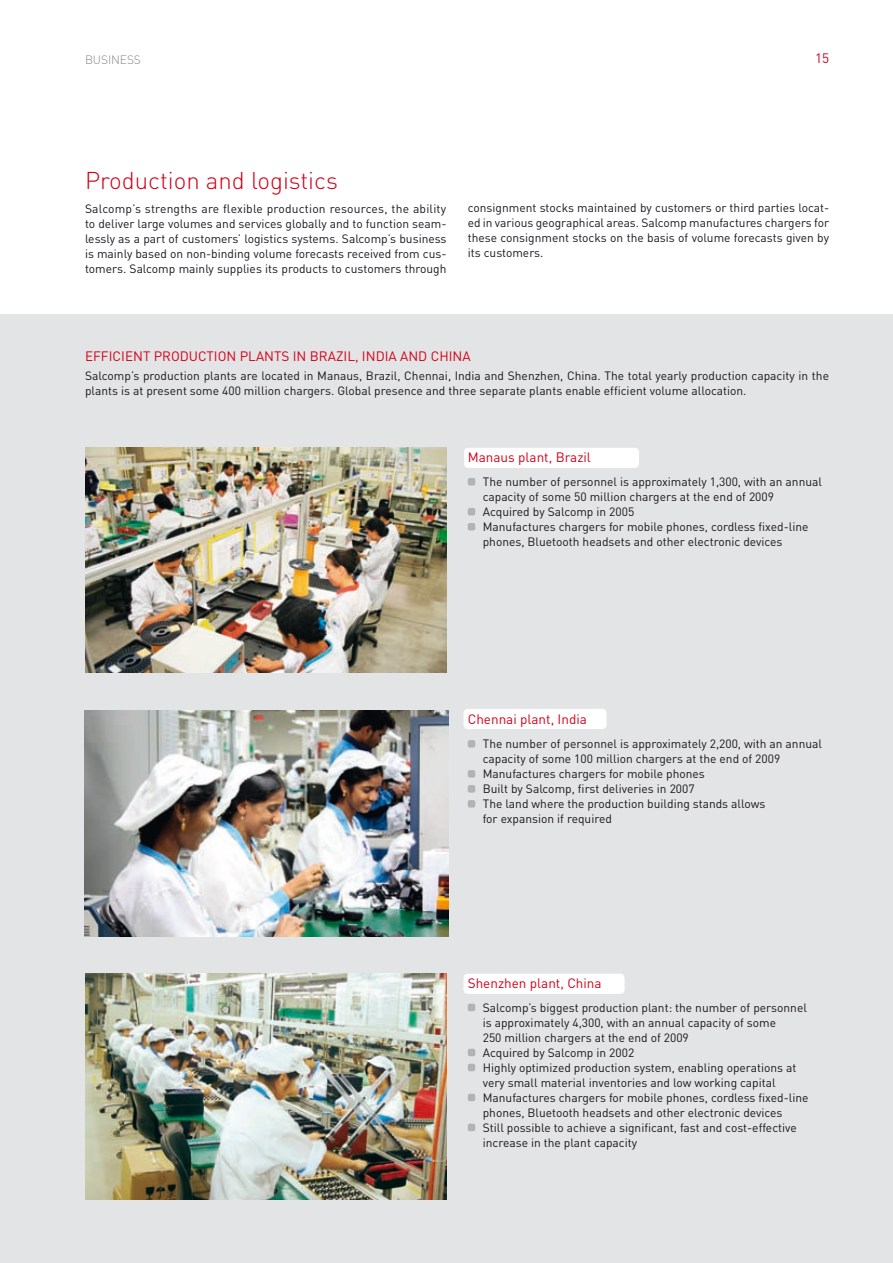
<style>
.page{position:relative;width:893px;height:1263px;background:#fff}
.page>*{position:absolute;margin:0;border:0;box-sizing:border-box;transform-origin:0 0}
.t1{font:300 24px "DIN";color:#d20019}
.t2{font:13.5px "DIN";color:#d20019}
.t3{font:12px/15px "DIN";color:#1a171c}
.t4{font:300 12px "DIN";color:#87888a}
</style>
<div class="page">
<div style="left:0;top:315px;width:893px;height:948px;background:#e3e4e5"></div>
<img style="left:85px;top:710px;width:363px;height:226px">
<img style="left:85px;top:448px;width:361px;height:224px">
<img style="left:85px;top:973px;width:361px;height:226px">
<div style="left:464px;top:448px;width:175px;height:20px;background:#fff;border-radius:4px"></div>
<div style="left:463px;top:709px;width:143px;height:20px;background:#fff;border-radius:4px"></div>
<div style="left:463px;top:974px;width:162px;height:20px;background:#fff;border-radius:4px"></div>
<div style="left:468px;top:478px;width:7px;height:7px;background:#b1b3b4;border-radius:2px"></div>
<div style="left:468px;top:508px;width:7px;height:7px;background:#b1b3b4;border-radius:2px"></div>
<div style="left:468px;top:523px;width:7px;height:7px;background:#b1b3b4;border-radius:2px"></div>
<div style="left:468px;top:1004px;width:7px;height:7px;background:#b1b3b4;border-radius:2px"></div>
<div style="left:468px;top:1049px;width:7px;height:7px;background:#b1b3b4;border-radius:2px"></div>
<div style="left:468px;top:1064px;width:7px;height:7px;background:#b1b3b4;border-radius:2px"></div>
<div style="left:468px;top:1094px;width:7px;height:7px;background:#b1b3b4;border-radius:2px"></div>
<div style="left:468px;top:1124px;width:7px;height:7px;background:#b1b3b4;border-radius:2px"></div>
<div style="left:468px;top:740px;width:7px;height:8px;background:#b1b3b4;border-radius:2px"></div>
<div style="left:468px;top:770px;width:7px;height:8px;background:#b1b3b4;border-radius:2px"></div>
<div style="left:468px;top:785px;width:7px;height:8px;background:#b1b3b4;border-radius:2px"></div>
<div style="left:468px;top:800px;width:7px;height:8px;background:#b1b3b4;border-radius:2px"></div>
<p class="t4" style="left:85px;top:52px;width:50px">busi ness</p>
<p class="t2" style="left:815px;top:49px;width:16px">15</p>
<h1 class="t1" style="left:85px;top:166px;width:254px">Production and logistics</h1>
<p class="t3" style="left:85px;top:201px;width:363px;text-align:justify">Salcomp’s strengths are flexible production resources, the ability to deliver large volumes and services globally and to function seam&shy;lessly as a part of customers’ logistics systems. Salcomp’s business is mainly based on non-binding volume forecasts received from cus&shy;tomers. Salcomp mainly supplies its products to customers through</p>
<p class="t3" style="left:468px;top:200px;width:363px;text-align:justify">consignment stocks maintained by customers or third parties locat&shy;ed in various geographical areas. Salcomp manufactures chargers for these consignment stocks on the basis of volume forecasts given by its customers.</p>
<p class="t2" style="left:85px;top:348px;width:387px">EFFICIENT PRODUCTION PLANTS IN BRAZIL, INDIA AND CH INA</p>
<p class="t3" style="left:85px;top:368px;width:745px">Salcomp’s production plants are located in Manaus, Brazil, Chennai, India and Shenzhen, China. The total yearly production capacity in the plants is at present some 400 million chargers. Global presence and three separate plants enable efficient volume allocation.</p>
<p class="t2" style="left:468px;top:449px;width:125px">Manaus plant, Brazil</p>
<p class="t3" style="left:483px;top:474px;width:341px">The number of personnel is approximately 1,300, with an annual capacity of some 50 million chargers at the end of 2009<br>Acquired by Salcomp in 2005<br>Manufactures chargers for mobile phones, cordless fixed-line phones, Bluetooth headsets and other electronic devices</p>
<p class="t2" style="left:468px;top:711px;width:121px">Chennai plant, India</p>
<p class="t3" style="left:483px;top:736px;width:341px">The number of personnel is approximately 2,200, with an annual capacity of some 100 million chargers at the end of 2009<br>Manufactures chargers for mobile phones<br>Built by Salcomp, first deliveries in 2007<br>The land where the production building stands allows<br>for expansion if required</p>
<p class="t2" style="left:468px;top:975px;width:135px">Shenzhen plant, China</p>
<p class="t3" style="left:483px;top:999px;width:326px">Salcomp’s biggest production plant: the number of personnel</p>
<p class="t3" style="left:483px;top:1014px;width:295px">is approximately 4,300, with an annual capacity of some</p>
<p class="t3" style="left:483px;top:1029px;width:208px">250 million chargers at the end of 2009</p>
<p class="t3" style="left:483px;top:1044px;width:153px">Acquired by Salcomp in 2002</p>
<p class="t3" style="left:475px;top:1059px;width:323px">H ighly optimized production system, enabling operations at</p>
<p class="t3" style="left:483px;top:1074px;width:294px">very small material inventories and low working capital</p>
<p class="t3" style="left:483px;top:1089px;width:327px">Manufactures chargers for mobile phones, cordless fixed-line</p>
<p class="t3" style="left:483px;top:1104px;width:301px">phones, Bluetooth headsets and other electronic devices</p>
<p class="t3" style="left:483px;top:1119px;width:316px">Still possible to achieve a significant, fast and cost-effective</p>
<p class="t3" style="left:483px;top:1134px;width:156px">increase in the plant capacity</p>
</div>
